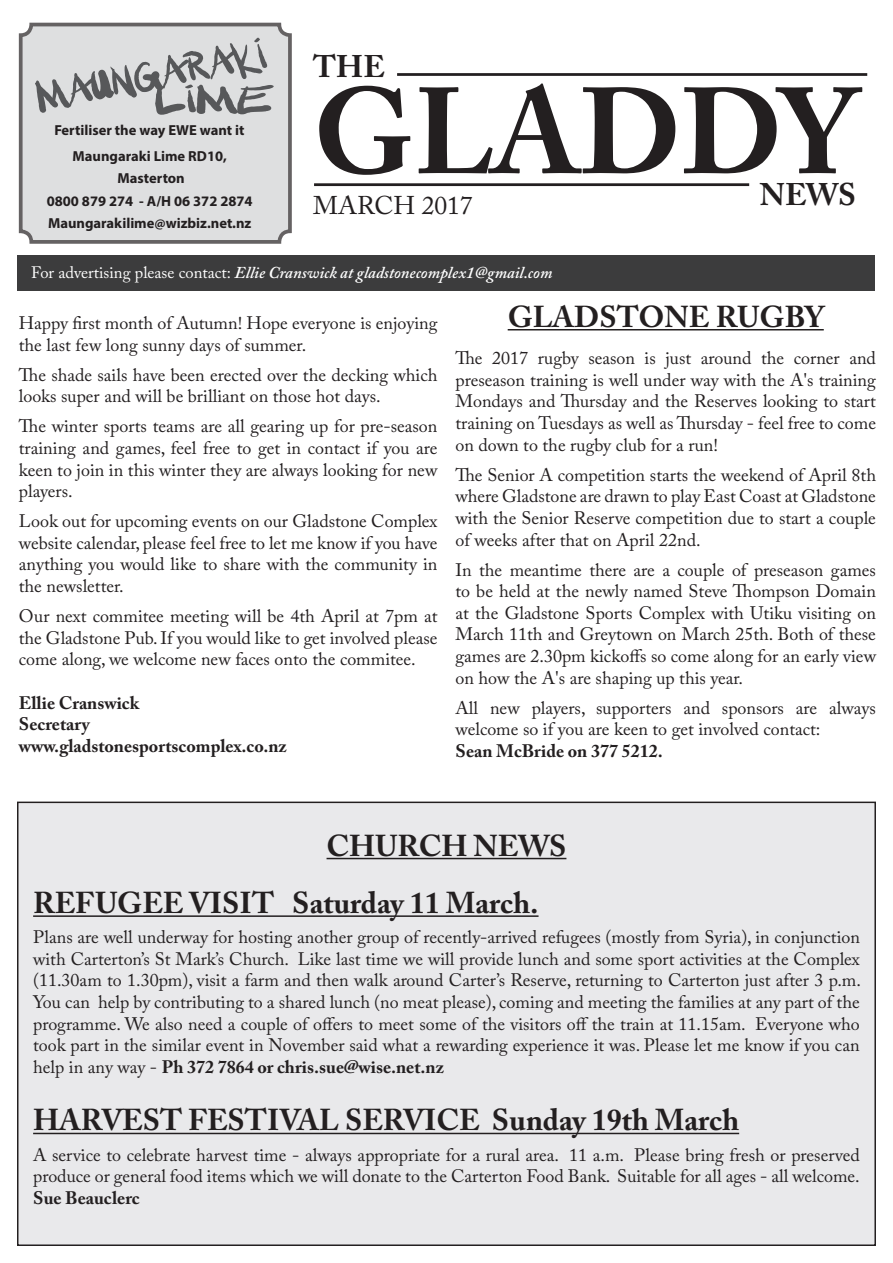
<style>
.page{position:relative;width:893px;height:1263px;background:#fff}
.page>*{position:absolute;margin:0;border:0;box-sizing:border-box;transform-origin:0 0}
.t1{font:700 120.75px "Adobe Caslon Pro";letter-spacing:-.005em;color:#231f20}
.t2{font:700 31.05px "Adobe Caslon Pro";color:#231f20}
.t3{font:700 30px "Adobe Caslon Pro";color:#231f20}
.t4{font:25.5px "Adobe Caslon Pro";color:#231f20}
.t5{font:18px/21.6px "Adobe Caslon Pro";color:#231f20;text-align:justify}
.t6{font:700 18px "Adobe Caslon Pro";color:#231f20}
.t7{font:italic 600 16.5px "Adobe Caslon Pro";color:#fff}
.t8{font:700 14.55px "Myriad Pro";color:#231f20}
.s1{font-weight:400;font-style:normal}
.s2{font-weight:700}
</style>
<div class="page">
<div style="left:21px;top:25px;width:269px;height:217px;background:#dedfe0;border-radius:11px"></div>
<div style="left:19px;top:23px;width:273px;height:221px;border:4px solid #231f20;border-radius:11px"></div>
<svg style="left:35px;top:38px;width:239px;height:77px"></svg>
<hr style="left:397px;top:73px;width:470px;height:3px;background:#231f20">
<hr style="left:314px;top:183px;width:435px;height:3px;background:#231f20">
<div style="left:17px;top:255px;width:857px;height:36px;background:#3c3c3d"></div>
<div style="left:18px;top:802px;width:857px;height:443px;background:#e9e9eb"></div>
<hr style="left:327px;top:858px;width:239px;height:1px;background:#231f20">
<hr style="left:33px;top:915px;width:506px;height:2px;background:#231f20">
<hr style="left:33px;top:1133px;width:706px;height:1px;background:#231f20">
<hr style="left:508px;top:329px;width:316px;height:1px;background:#231f20">
<p class="t8" style="left:54px;top:121px;width:192px">Fertiliser the way EWE want it</p>
<p class="t8" style="left:73px;top:146px;width:156px">Maungaraki Lime RD10,</p>
<p class="t8" style="left:118px;top:169px;width:69px">Masterton</p>
<p class="t8" style="left:47px;top:191px;width:207px">0800 879 274 - A/H 06 372 2874</p>
<p class="t8" style="left:48px;top:214px;width:205px">Maungarakilime@wizbiz.net.nz</p>
<p class="t2" style="left:313px;top:49px;width:74px">THE</p>
<p class="t1" style="left:313px;top:61px;width:544px">GLADDY</p>
<p class="t4" style="left:313px;top:191px;width:161px">MARCH 2017</p>
<p class="t2" style="left:760px;top:176px;width:98px">NEWS</p>
<p class="t7" style="left:31px;top:263px;width:523px"><span class="s1">For advertising please contact:</span> Ellie Cranswick at gladstonecomplex1@gmail.com</p>
<p class="t5" style="left:19px;top:312px;width:420px">Happy first month of Autumn! Hope everyone is enjoying the last few long sunny days of summer.</p>
<p class="t5" style="left:19px;top:364px;width:420px">The shade sails have been erected over the decking which looks super and will be brilliant on those hot days.</p>
<p class="t5" style="left:19px;top:415px;width:420px">The winter sports teams are all gearing up for pre-season training and games, feel free to get in contact if you are keen to join in this winter they are always looking for new players.</p>
<p class="t5" style="left:19px;top:510px;width:420px">Look out for upcoming events on our Gladstone Complex website calendar, please feel free to let me know if you have anything you would like to share with the community in the newsletter.</p>
<p class="t5" style="left:19px;top:605px;width:420px">Our next commitee meeting will be 4th April at 7pm at the Gladstone Pub. If you would like to get involved please come along, we welcome new faces onto the commitee.</p>
<p class="t6" style="left:19px;top:692px;width:122px">Ellie Cranswick</p>
<p class="t6" style="left:19px;top:713px;width:72px">Secretary</p>
<p class="t6" style="left:19px;top:735px;width:269px">www.gladstonesportscomplex.co.nz</p>
<p class="t3" style="left:508px;top:299px;width:318px">GLADSTONE RUGBY</p>
<p class="t5" style="left:455px;top:347px;width:422px">The 2017 rugby season is just around the corner and preseason training is well under way with the A's training Mondays and Thursday and the Reserves looking to start training on Tuesdays as well as Thursday - feel free to come on down to the rugby club for a run!</p>
<p class="t5" style="left:455px;top:464px;width:422px">The Senior A competition starts the weekend of April 8th where Gladstone are drawn to play East Coast at Gladstone with the Senior Reserve competition due to start a couple of weeks after that on April 22nd.</p>
<p class="t5" style="left:455px;top:559px;width:422px">In the meantime there are a couple of preseason games to be held at the newly named Steve Thompson Domain at the Gladstone Sports Complex with Utiku visiting on March 11th and Greytown on March 25th. Both of these games are 2.30pm kickoffs so come along for an early view on how the A's are shaping up this year.</p>
<p class="t5" style="left:455px;top:697px;width:422px">All new players, supporters and sponsors are always welcome so if you are keen to get involved contact:</p>
<p class="t6" style="left:455px;top:740px;width:209px">Sean McBride on 377 5212.</p>
<p class="t3" style="left:327px;top:828px;width:241px">CHURCH NEWS</p>
<p class="t3" style="left:33px;top:885px;width:507px">REFUGEE VISIT Saturday 11 March.</p>
<p class="t5" style="left:33px;top:926px;width:829px">Plans are well underway for hosting another group of recently-arrived refugees (mostly from Syria), in conjunction with Carterton’s St Mark’s Church. Like last time we will provide lunch and some sport activities at the Complex (11.30am to 1.30pm), visit a farm and then walk around Carter’s Reserve, returning to Carterton just after 3 p.m.<br>You can help by contributing to a shared lunch (no meat please), coming and meeting the families at any part of the programme. We also need a couple of offers to meet some of the visitors off the train at 11.15am. Everyone who took part in the similar event in November said what a rewarding experience it was. Please let me know if you can help in any way - <span class="s2">Ph 372 7864 or chris.sue@wise.net.nz</span></p>
<p class="t3" style="left:33px;top:1102px;width:707px">HARVEST FESTIVAL SERVICE Sunday 19th March</p>
<p class="t5" style="left:33px;top:1143px;width:828px">A service to celebrate harvest time - always appropriate for a rural area. 11 a.m. Please bring fresh or preserved produce or general food items which we will donate to the Carterton Food Bank. Suitable for all ages - all welcome.<br><span class="s2">Sue Beauclerc</span></p>
</div>
